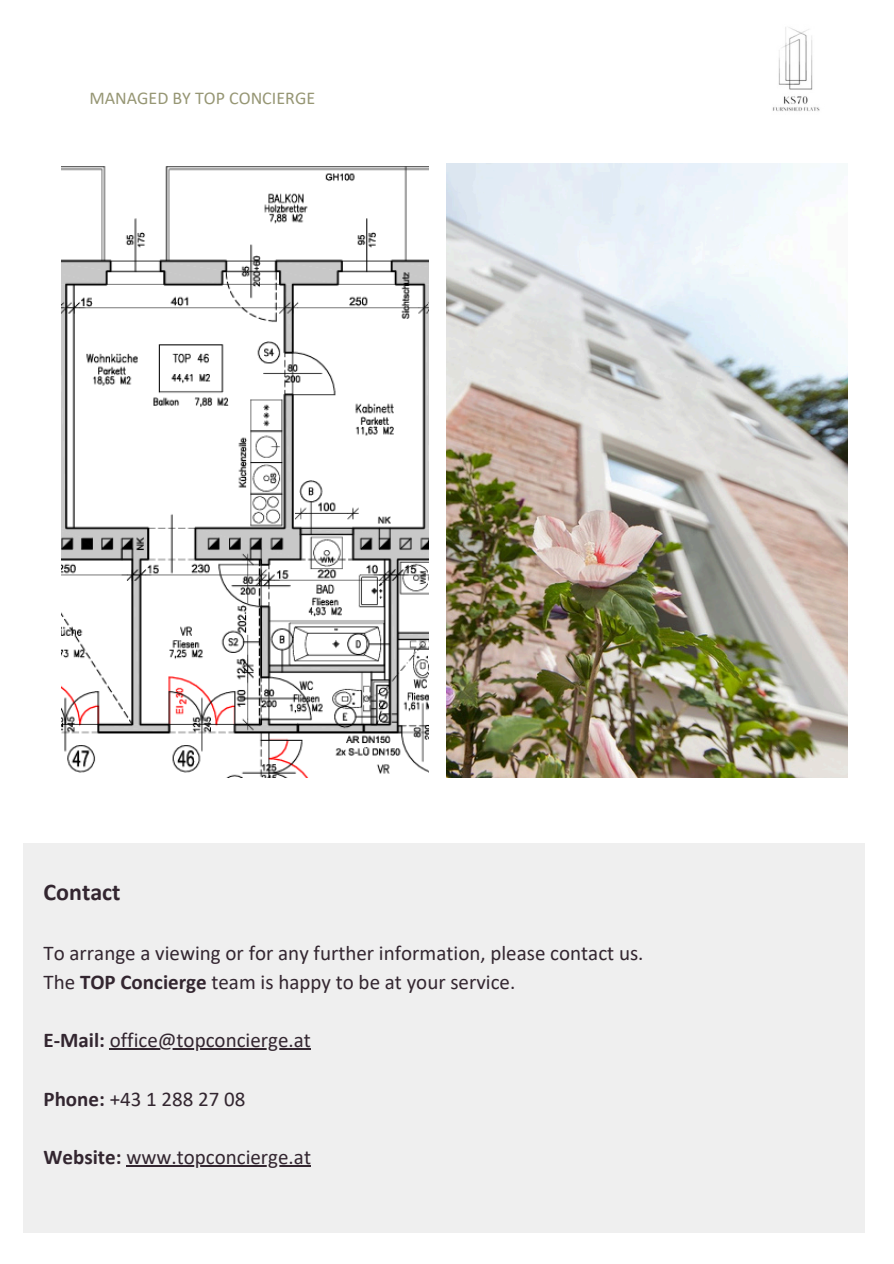
<style>
.page{position:relative;width:894px;height:1264px;background:#fff}
.page>*{position:absolute;margin:0;border:0;box-sizing:border-box;transform-origin:0 0}
.t1{font:700 24px "Calibri";color:#332630}
.t2{font:21px/29.2px "Calibri";color:#332630}
.t3{font:18px "Calibri";color:#969674}
.s1{font-weight:700}
</style>
<div class="page">
<img style="left:446px;top:163px;width:401px;height:614px">
<div style="left:24px;top:843px;width:840px;height:389px;background:#efefef"></div>
<img style="left:772px;top:27px;width:48px;height:84px">
<img style="left:61px;top:166px;width:367px;height:611px">
<hr style="left:110px;top:1048px;width:201px;height:1px;background:#332630">
<hr style="left:126px;top:1165px;width:185px;height:1px;background:#332630">
<p class="t3" style="left:89px;top:91px;width:227px">MANAGED BY TOP CONCIERGE</p>
<p class="t1" style="left:43px;top:882px;width:78px">Contact</p>
<h1 class="t2" style="left:43px;top:939px;width:601px">To arrange a viewing or for any further information, please contact us.<br>The <span class="s1">TOP Concierge</span> team is happy to be at your service.</h1>
<h2 class="t2" style="left:43px;top:1027px;width:269px"><span class="s1">E-Mail:</span> office@topconcierge.at</h2>
<h2 class="t2" style="left:43px;top:1086px;width:203px"><span class="s1">Phone:</span> +43 1 288 27 08</h2>
<h2 class="t2" style="left:43px;top:1144px;width:269px"><span class="s1">Website:</span> www.topconcierge.at</h2>
</div>
